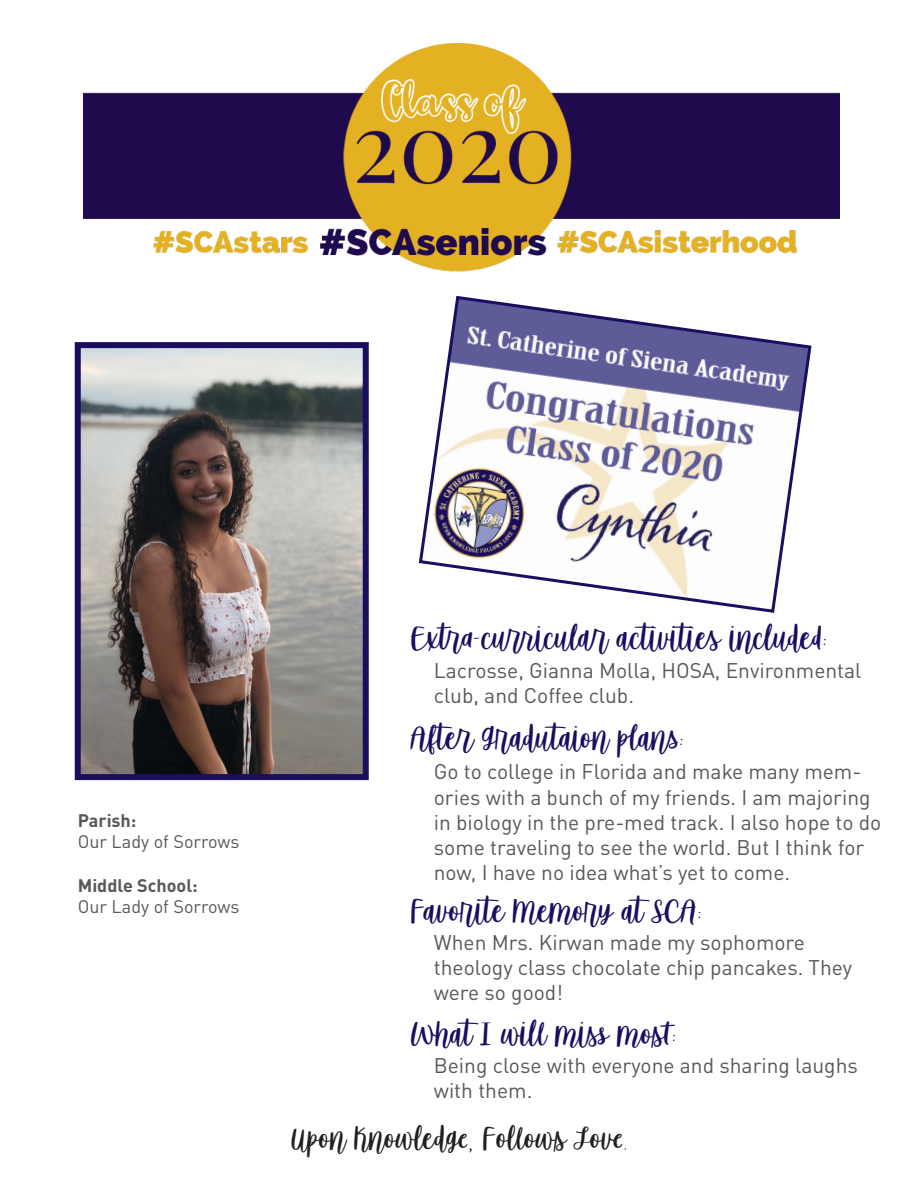
<style>
.page{position:relative;width:918px;height:1188px;background:#fff}
.page>*{position:absolute;margin:0;border:0;box-sizing:border-box;transform-origin:0 0}
.Question{font:37.5px "Sugar Spice";color:#1a0e60}
.t1{font:36px "Sugar Spice";color:#231f20}
.answer{font:21px/25.2px "DINOT";color:#595857}
.answer-2{font:18px "DINOT";color:#595857}
.answer-3{font:700 18px "DINOT";color:#595857}
</style>
<div class="page">
<img style="left:83px;top:43px;width:756px;height:229px">
<img style="left:82px;top:349px;width:280px;height:424px">
<div style="left:75px;top:342px;width:294px;height:438px;border:6px solid #1a0e60"></div>
<svg style="left:418px;top:295px;width:394px;height:318px"></svg>
<p class="answer-3" style="left:78px;top:809px;width:60px">Parish:</p>
<p class="answer-2" style="left:78px;top:831px;width:163px">Our Lady of Sorrows</p>
<p class="answer-3" style="left:78px;top:873px;width:122px">Middle School:</p>
<p class="answer-2" style="left:78px;top:896px;width:163px">Our Lady of Sorrows</p>
<p class="Question" style="left:410px;top:615px;width:419px">Extra-curricular activities included:</p>
<p class="answer" style="left:434px;top:658px;width:429px">Lacrosse, Gianna Molla, HOSA, Environmental club, and Coffee club.</p>
<p class="Question" style="left:410px;top:715px;width:276px">After Gradutaion plans:</p>
<p class="answer" style="left:434px;top:759px;width:449px">Go to college in Florida and make many mem&shy;ories with a bunch of my friends. I am majoring in biology in the pre-med track. I also hope to do some traveling to see the world. But I think for now, I have no idea what’s yet to come.</p>
<p class="Question" style="left:410px;top:888px;width:294px">Favorite Memory at SCA:</p>
<p class="answer" style="left:434px;top:929px;width:420px">When Mrs. Kirwan made my sophomore theology class chocolate chip pancakes. They were so good!</p>
<p class="Question" style="left:410px;top:1011px;width:269px">What I will miss most:</p>
<p class="answer" style="left:434px;top:1053px;width:426px">Being close with everyone and sharing laughs with them.</p>
<h2 class="t1" style="left:290px;top:1117px;width:339px">Upon Knowledge, Follows Love.</h2>
</div>
